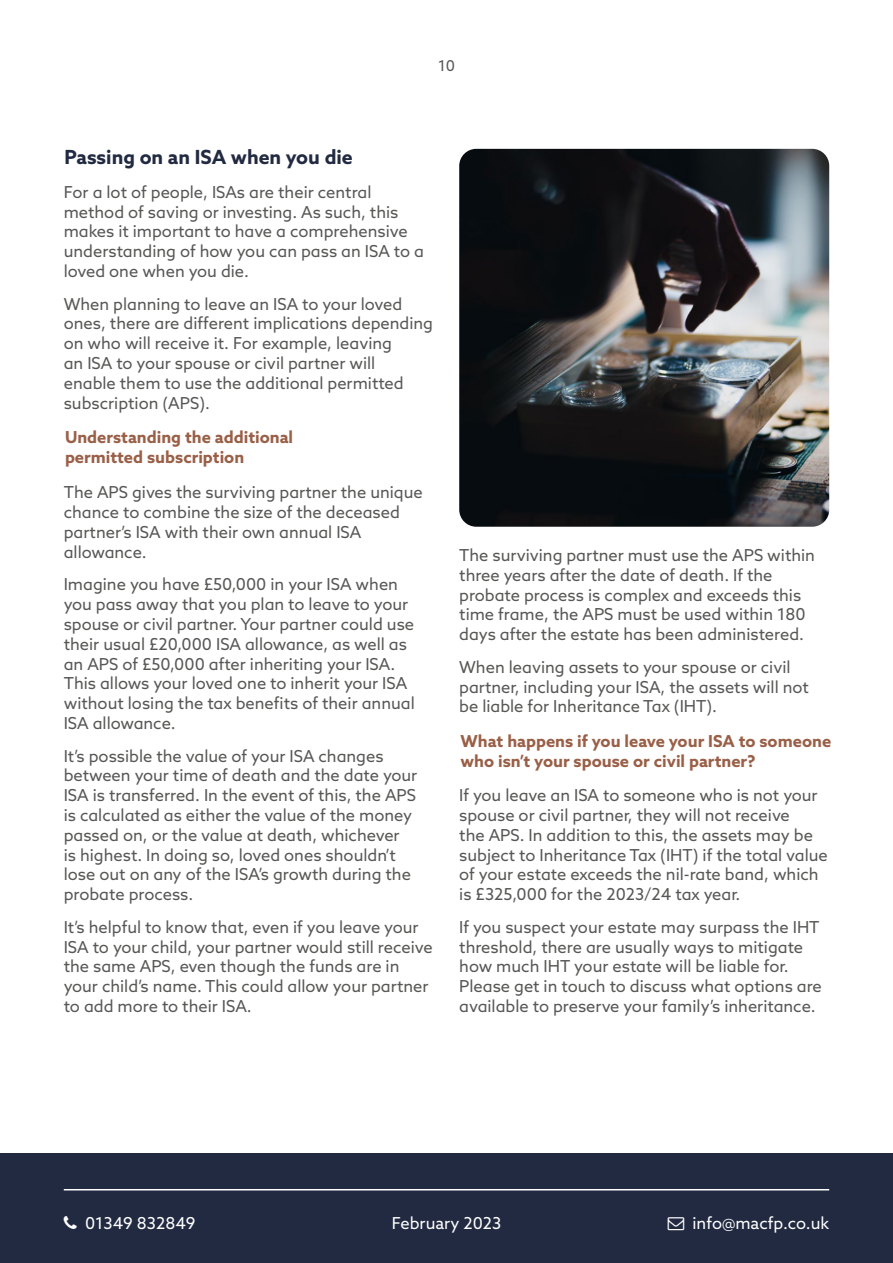
<style>
.page{position:relative;width:893px;height:1263px;background:#fff}
.page>*{position:absolute;margin:0;border:0;box-sizing:border-box;transform-origin:0 0}
.t1{font:700 19.5px "Azo Sans";color:#222a42}
.t2{font:16.5px/19.8px "Azo Sans";color:#575756}
.t3{font:700 16.5px/19.8px "Azo Sans";color:#9a5f47}
.t4{font:16.5px "Azo Sans";color:#fff}
.t5{font:15px "Azo Sans";color:#575756}
</style>
<div class="page">
<div style="left:0;top:1153px;width:893px;height:110px;background:#222a42"></div>
<hr style="left:64px;top:1189px;width:765px;height:1px;background:#fff">
<img style="left:459px;top:149px;width:370px;height:378px">
<p class="t5" style="left:438px;top:56px;width:18px">10</p>
<p class="t1" style="left:64px;top:144px;width:290px">Passing on an ISA when you die</p>
<p class="t2" style="left:64px;top:182px;width:362px">For a lot of people, ISAs are their central method of saving or investing. As such, this makes it important to have a comprehensive understanding of how you can pass an ISA to a loved one when you die.</p>
<p class="t2" style="left:64px;top:294px;width:371px">When planning to leave an ISA to your loved ones, there are different implications depending on who will receive it. For example, leaving<br>an ISA to your spouse or civil partner will<br>enable them to use the additional permitted subscription (APS).</p>
<p class="t3" style="left:65px;top:427px;width:230px">Understanding the additional permitted subscription</p>
<p class="t2" style="left:64px;top:482px;width:361px">The APS gives the surviving partner the unique chance to combine the size of the deceased partner’s ISA with their own annual ISA allowance.</p>
<p class="t2" style="left:64px;top:574px;width:353px">Imagine you have £50,000 in your ISA when you pass away that you plan to leave to your spouse or civil partner. Your partner could use their usual £20,000 ISA allowance, as well as an APS of £50,000 after inheriting your ISA.<br>This allows your loved one to inherit your ISA without losing the tax benefits of their annual ISA allowance.</p>
<p class="t2" style="left:64px;top:746px;width:355px">It’s possible the value of your ISA changes between your time of death and the date your ISA is transferred. In the event of this, the APS is calculated as either the value of the money passed on, or the value at death, whichever<br>is highest. In doing so, loved ones shouldn’t lose out on any of the ISA’s growth during the probate process.</p>
<p class="t2" style="left:64px;top:917px;width:370px">It’s helpful to know that, even if you leave your ISA to your child, your partner would still receive the same APS, even though the funds are in your child’s name. This could allow your partner to add more to their ISA.</p>
<p class="t2" style="left:459px;top:545px;width:357px">The surviving partner must use the APS within three years after the date of death. If the probate process is complex and exceeds this time frame, the APS must be used within 180 days after the estate has been administered.</p>
<p class="t2" style="left:459px;top:657px;width:351px">When leaving assets to your spouse or civil partner, including your ISA, the assets will not be liable for Inheritance Tax (IHT).</p>
<p class="t3" style="left:460px;top:731px;width:372px">What happens if you leave your ISA to someone who isn’t your spouse or civil partner?</p>
<p class="t2" style="left:459px;top:785px;width:370px">If you leave an ISA to someone who is not your spouse or civil partner, they will not receive<br>the APS. In addition to this, the assets may be subject to Inheritance Tax (IHT) if the total value of your estate exceeds the nil-rate band, which is £325,000 for the 2023/24 tax year.</p>
<p class="t2" style="left:459px;top:917px;width:364px">If you suspect your estate may surpass the IHT threshold, there are usually ways to mitigate how much IHT your estate will be liable for.<br>Please get in touch to discuss what options are available to preserve your family’s inheritance.</p>
<p class="t4" style="left:85px;top:1212px;width:112px">01349 832849</p>
<p class="t4" style="left:692px;top:1212px;width:138px">info@macfp.co.uk</p>
<p class="t4" style="left:392px;top:1213px;width:111px">February 2023</p>
</div>
